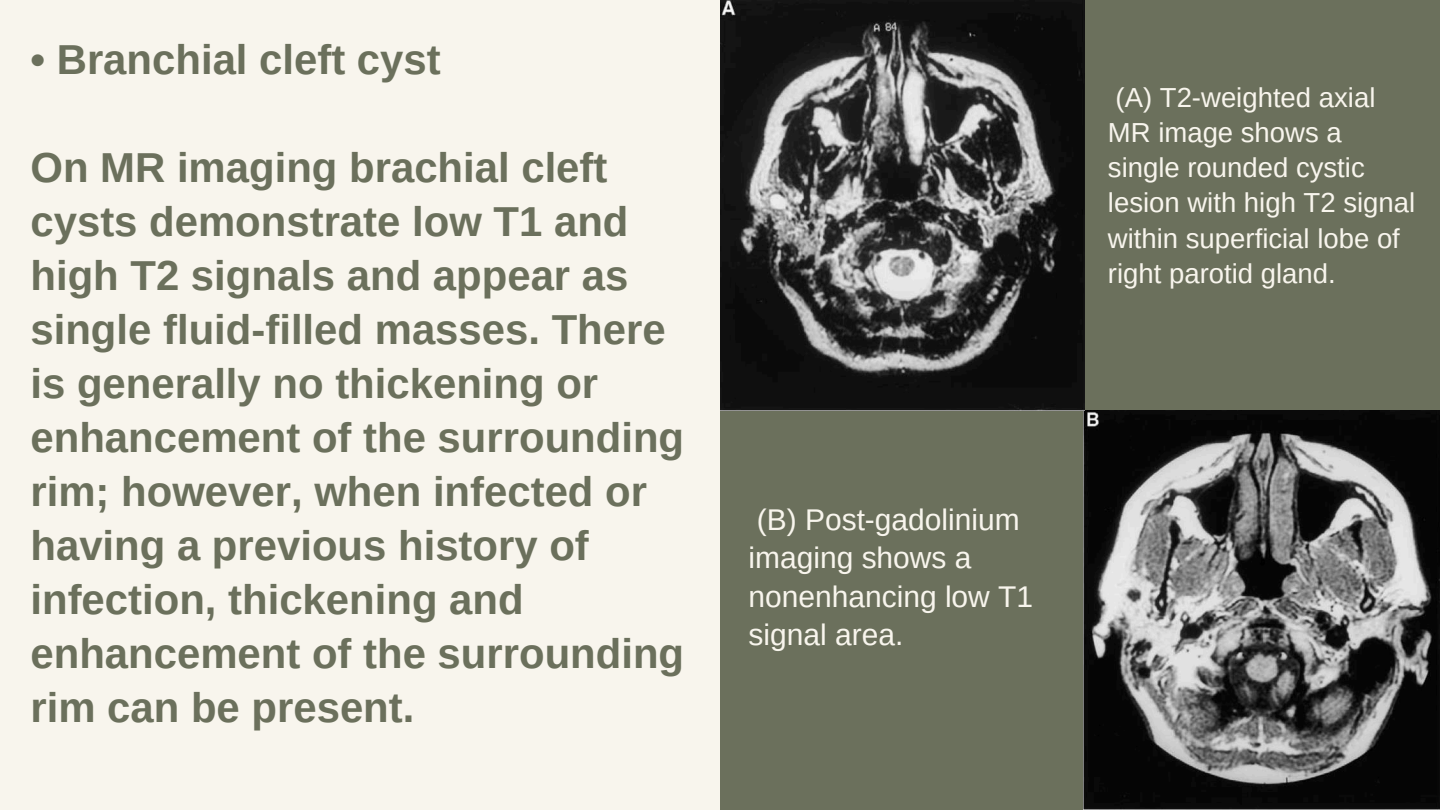
<style>
.page{position:relative;width:1440px;height:810px;background:#f8f5ed}
.page>*{position:absolute;margin:0;border:0;box-sizing:border-box;transform-origin:0 0}
.t1{font:700 41.9px/54px "Arimo";color:#6b705c}
.t2{font:30px/38.4px "Arimo";color:#f8f5ed}
.t3{font:27.5px/35.2px "Arimo";color:#f8f5ed}
</style>
<div class="page">
<div style="left:720px;top:0;width:720px;height:810px;background:#6b705c"></div>
<img style="left:1084px;top:411px;width:356px;height:399px">
<img style="left:721px;top:0;width:363px;height:411px">
<p class="t1" style="left:31px;top:32px;width:412px">• Branchial cleft cyst</p>
<p class="t1" style="left:31px;top:140px;width:655px">On MR imaging brachial cleft cysts demonstrate low T1 and high T2 signals and appear as single fluid-filled masses. There is generally no thickening or enhancement of the surrounding rim; however, when infected or having a previous history of infection, thickening and enhancement of the surrounding rim can be present.</p>
<p class="t2" style="left:748px;top:500px;width:286px">(B) Post-gadolinium imaging shows a nonenhancing low T1 signal area.</p>
<p class="t3" style="left:1108px;top:79px;width:309px">(A) T2-weighted axial<br>MR image shows a single rounded cystic lesion with high T2 signal within superficial lobe of right parotid gland.</p>
</div>
